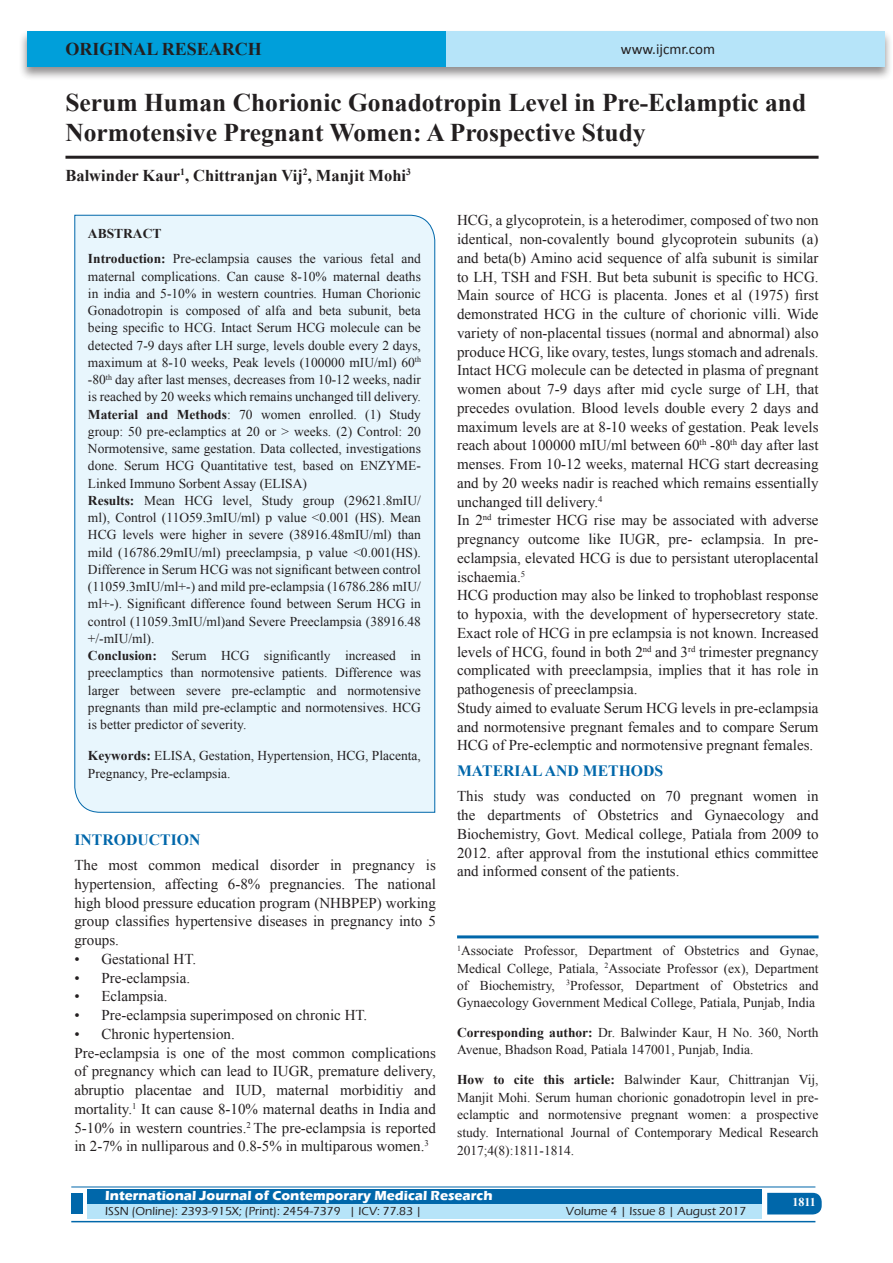
<style>
.page{position:relative;width:893px;height:1263px;background:#fff}
.page>*{position:absolute;margin:0;border:0;box-sizing:border-box;transform-origin:0 0}
.A_Title_New{font:700 25.5px/30px "Times New Roman";color:#231f20}
.AT_new{font:700 18px "Times New Roman";color:#231f20}
.AU-New{font:700 16.5px "Times New Roman";color:#231f20}
.t1{font:700 15.75px "Times New Roman";color:#0067aa}
.TX_New{font:15px/18.8px "Times New Roman";color:#231f20;text-align:justify}
.t2{font:15px "Calibri";color:#231f20}
.HTC_new{font:13.5px/17.2px "Times New Roman";color:#231f20}
.Affi_New{font:13.5px/17.2px "Times New Roman";color:#231f20;text-align:justify}
.Corresponding{font:13.5px/17.2px "Times New Roman";color:#231f20}
.t3{font:700 13.5px "Eras ITC";color:#fff}
.t4{font:500 12px "Eras ITC";color:#231f20}
.t5{font:700 12px "Times New Roman";color:#fff}
.s1{font-weight:700}
</style>
<div class="page">
<div style="left:19px;top:29px;width:874px;height:52px;background:#231f20;opacity:.5"></div>
<div style="left:27px;top:31px;width:858px;height:35px;background:#b6e4f9"></div>
<div style="left:27px;top:31px;width:419px;height:35px;background:#009fda"></div>
<div style="left:87px;top:1189px;width:674px;height:15px;background:#0067aa"></div>
<div style="left:87px;top:1204px;width:674px;height:15px;background:#b6e4f9"></div>
<svg style="left:767px;top:1193px;width:55px;height:21px"></svg>
<hr style="left:71px;top:1186px;width:744px;height:1px;background:#0067aa">
<hr style="left:71px;top:1221px;width:744px;height:1px;background:#0067aa">
<div style="left:71px;top:1193px;width:12px;height:21px;background:#0067aa"></div>
<hr style="left:65px;top:156px;width:754px;height:3px;background:#231f20">
<div style="left:74px;top:214px;width:361px;height:599px;background:#e8f6fd"></div>
<hr style="left:457px;top:935px;width:362px;height:3px;background:#0067aa">
<p class="AT_new" style="left:65px;top:36px;width:198px">ORIGINAL RESEARCH</p>
<p class="t2" style="left:621px;top:40px;width:96px">www.ijcmr.com</p>
<p class="A_Title_New" style="left:65px;top:87px;width:742px">Serum Human Chorionic Gonadotropin Level in Pre-Eclamptic and<br>Normotensive Pregnant Women: A Prospective Study</p>
<p class="AU-New" style="left:65px;top:164px;width:347px">Balwinder Kaur<sup>1</sup>, Chittranjan Vij<sup>2</sup>, Manjit Mohi<sup>3</sup></p>
<p class="HTC_new" style="left:88px;top:220px;width:335px;line-height:25.8px"><span class="s1">ABSTRACT<br>Introduction:</span> Pre-eclampsia causes the various fetal and</p>
<p class="HTC_new" style="left:88px;top:267px;width:335px">maternal complications. Can cause 8-10% maternal deaths in india and 5-10% in western countries. Human Chorionic Gonadotropin is composed of alfa and beta subunit, beta being specific to HCG. Intact Serum HCG molecule can be detected 7-9 days after LH surge, levels double every 2 days, maximum at 8-10 weeks, Peak levels (100000 mIU/ml) 60<sup>th </sup>-80<sup>th</sup> day after last menses, decreases from 10-12 weeks, nadir is reached by 20 weeks which remains unchanged till delivery.<br><span class="s1">Material and Methods</span>: 70 women enrolled. (1) Study group: 50 pre-eclamptics at 20 or &gt; weeks. (2) Control: 20<br>Normotensive, same gestation. Data collected, investigations done. Serum HCG Quantitative test, based on ENZYME-Linked Immuno Sorbent Assay (ELISA)<br><span class="s1">Results:</span> Mean HCG level, Study group (29621.8mIU/ ml), Control (11O59.3mIU/ml) p value &lt;0.001 (HS). Mean HCG levels were higher in severe (38916.48mIU/ml) than mild (16786.29mIU/ml) preeclampsia, p value &lt;0.001(HS).<br>Difference in Serum HCG was not significant between control (11059.3mIU/ml+-) and mild pre-eclampsia (16786.286 mIU/ ml+-). Significant difference found between Serum HCG in control (11059.3mIU/ml)and Severe Preeclampsia (38916.48 +/-mIU/ml).<br><span class="s1">Conclusion:</span> Serum HCG significantly increased in preeclamptics than normotensive patients. Difference was larger between severe pre-eclamptic and normotensive pregnants than mild pre-eclamptic and normotensives. HCG is better predictor of severity.</p>
<p class="HTC_new" style="left:88px;top:746px;width:335px;line-height:18px"><span class="s1">Keywords:</span> ELISA, Gestation, Hypertension, HCG, Placenta,<br>Pregnancy, Pre-eclampsia.</p>
<h1 class="t1" style="left:74px;top:829px;width:127px">INTRODUCTION</h1>
<p class="TX_New" style="left:74px;top:855px;width:363px">The most common medical disorder in pregnancy is hypertension, affecting 6-8% pregnancies. The national high blood pressure education program (NHBPEP) working group classifies hypertensive diseases in pregnancy into 5 groups.</p>
<p class="TX_New" style="left:74px;top:949px;width:123px">• Gestational HT.</p>
<p class="TX_New" style="left:74px;top:968px;width:117px">• Pre-eclampsia.</p>
<p class="TX_New" style="left:74px;top:987px;width:95px">• Eclampsia.</p>
<p class="TX_New" style="left:74px;top:1005px;width:294px">• Pre-eclampsia superimposed on chronic HT.</p>
<p class="TX_New" style="left:74px;top:1024px;width:162px">• Chronic hypertension.</p>
<p class="TX_New" style="left:74px;top:1043px;width:363px">Pre-eclampsia is one of the most common complications of pregnancy which can lead to IUGR, premature delivery, abruptio placentae and IUD, maternal morbiditiy and mortality.<sup>1</sup> It can cause 8-10% maternal deaths in India and 5-10% in western countries.<sup>2</sup> The pre-eclampsia is reported in 2-7% in nulliparous and 0.8-5% in multiparous women.<sup>3</sup></p>
<p class="TX_New" style="left:457px;top:211px;width:363px">HCG, a glycoprotein, is a heterodimer, composed of two non identical, non-covalently bound glycoprotein subunits (a) and beta(b) Amino acid sequence of alfa subunit is similar to LH, TSH and FSH. But beta subunit is specific to HCG.<br>Main source of HCG is placenta. Jones et al (1975) first demonstrated HCG in the culture of chorionic villi. Wide variety of non-placental tissues (normal and abnormal) also produce HCG, like ovary, testes, lungs stomach and adrenals.<br>Intact HCG molecule can be detected in plasma of pregnant women about 7-9 days after mid cycle surge of LH, that precedes ovulation. Blood levels double every 2 days and maximum levels are at 8-10 weeks of gestation. Peak levels reach about 100000 mIU/ml between 60<sup>th</sup> -80<sup>th</sup> day after last menses. From 10-12 weeks, maternal HCG start decreasing and by 20 weeks nadir is reached which remains essentially unchanged till delivery.<sup>4</sup></p>
<p class="TX_New" style="left:457px;top:511px;width:363px">In 2<sup>nd</sup> trimester HCG rise may be associated with adverse pregnancy outcome like IUGR, pre- eclampsia. In pre&shy;eclampsia, elevated HCG is due to persistant uteroplacental ischaemia.<sup>5</sup></p>
<p class="TX_New" style="left:457px;top:586px;width:363px">HCG production may also be linked to trophoblast response to hypoxia, with the development of hypersecretory state.<br>Exact role of HCG in pre eclampsia is not known. Increased levels of HCG, found in both 2<sup>nd</sup> and 3<sup>rd</sup> trimester pregnancy complicated with preeclampsia, implies that it has role in pathogenesis of preeclampsia.</p>
<p class="TX_New" style="left:457px;top:698px;width:363px">Study aimed to evaluate Serum HCG levels in pre-eclampsia and normotensive pregnant females and to compare Serum HCG of Pre-eclemptic and normotensive pregnant females.</p>
<h1 class="t1" style="left:457px;top:760px;width:208px">MATERIAL AND METHODS</h1>
<p class="TX_New" style="left:457px;top:787px;width:363px">This study was conducted on 70 pregnant women in the departments of Obstetrics and Gynaecology and Biochemistry, Govt. Medical college, Patiala from 2009 to 2012. after approval from the instutional ethics committee and informed consent of the patients.</p>
<p class="Affi_New" style="left:457px;top:942px;width:363px"><sup>1</sup>Associate Professor, Department of Obstetrics and Gynae, Medical College, Patiala, <sup>2</sup>Associate Professor (ex), Department of Biochemistry, <sup>3</sup>Professor, Department of Obstetrics and Gynaecology Government Medical College, Patiala, Punjab, India</p>
<p class="Corresponding" style="left:457px;top:1024px;width:363px"><span class="s1">Corresponding author:</span> Dr. Balwinder Kaur, H No. 360, North<br>Avenue, Bhadson Road, Patiala 147001, Punjab, India.</p>
<p class="HTC_new" style="left:457px;top:1071px;width:363px;line-height:17.7px;text-align:justify"><span class="s1">How to cite this article:</span> Balwinder Kaur, Chittranjan Vij, Manjit Mohi. Serum human chorionic gonadotropin level in pre&shy;eclamptic and normotensive pregnant women: a prospective study. International Journal of Contemporary Medical Research 2017;4(8):1811-1814.</p>
<p class="t3" style="left:105px;top:1188px;width:389px">International Journal of Contemporary Medical Research</p>
<p class="t4" style="left:105px;top:1204px;width:318px">ISSN (Online): 2393-915X; (Print): 2454-7379 | ICV: 77.83 |</p>
<p class="t4" style="left:566px;top:1204px;width:182px">Volume 4 | Issue 8 | August 2017</p>
<h4 class="t5" style="left:792px;top:1194px;width:25px">1811</h4>
</div>
